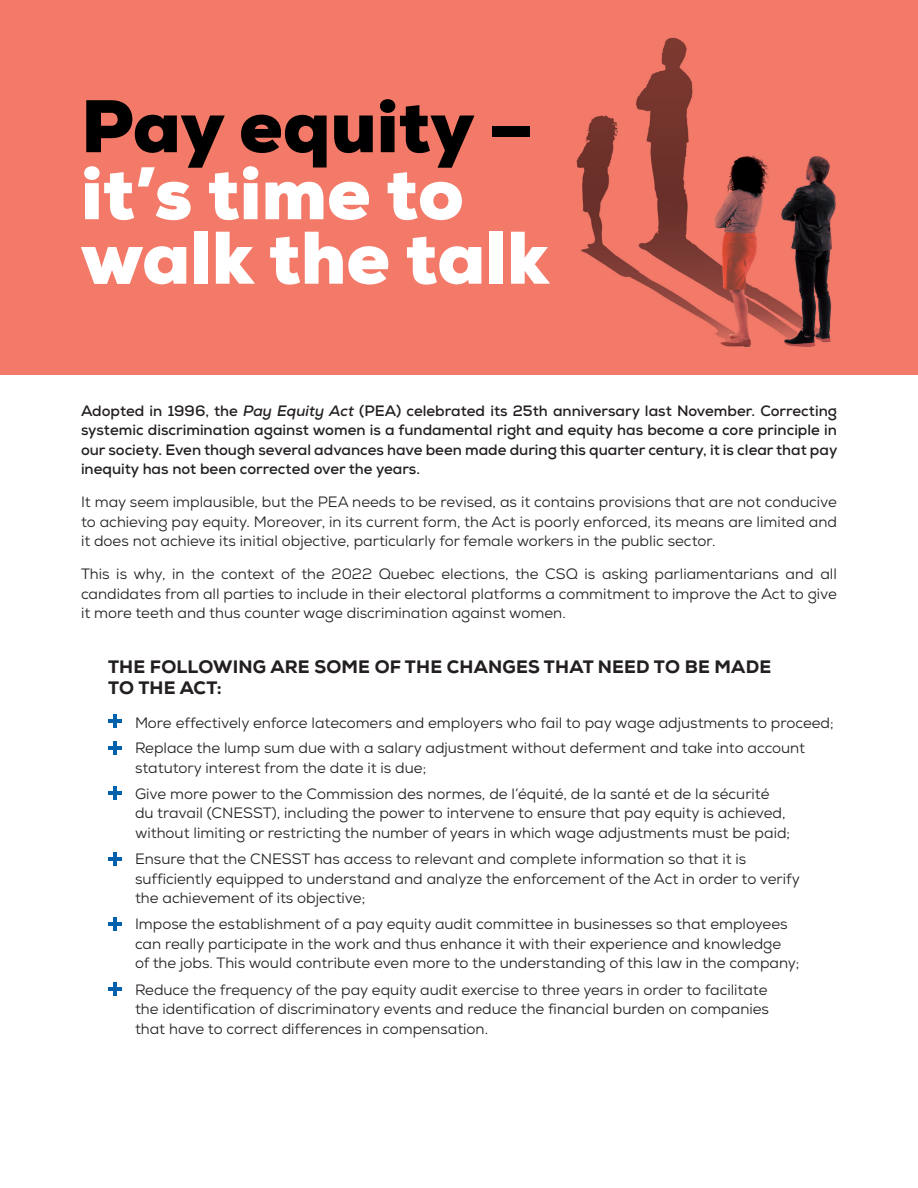
<style>
.page{position:relative;width:918px;height:1188px;background:#fff}
.page>*{position:absolute;margin:0;border:0;box-sizing:border-box;transform-origin:0 0}
.t1{font:900 74.25px/64.5px "Nexa";color:#fff}
.t2{font:900 74.25px "Nexa";color:#000}
.t3{font:800 18px/21px "Nexa";letter-spacing:.01em;color:#231f20}
.t4{font:15px/19.5px "Nexa";color:#231f20}
.t5{font:700 15px/19.5px "Nexa";color:#231f20;text-align:justify}
.s1{font-style:italic}
</style>
<div class="page">
<hr style="left:113px;top:714px;width:4px;height:14px;background:#0161aa">
<hr style="left:108px;top:719px;width:14px;height:4px;background:#0161aa">
<hr style="left:113px;top:741px;width:4px;height:13px;background:#0161aa">
<hr style="left:108px;top:746px;width:14px;height:3px;background:#0161aa">
<hr style="left:113px;top:786px;width:4px;height:14px;background:#0161aa">
<hr style="left:108px;top:791px;width:14px;height:4px;background:#0161aa">
<hr style="left:113px;top:852px;width:4px;height:14px;background:#0161aa">
<hr style="left:108px;top:857px;width:14px;height:3px;background:#0161aa">
<hr style="left:113px;top:917px;width:4px;height:14px;background:#0161aa">
<hr style="left:108px;top:922px;width:14px;height:4px;background:#0161aa">
<hr style="left:113px;top:982px;width:4px;height:14px;background:#0161aa">
<hr style="left:108px;top:987px;width:14px;height:4px;background:#0161aa">
<div style="left:0;top:0;width:918px;height:375px;background:#f37a69"></div>
<img style="left:442px;top:17px;width:416px;height:345px">
<h1 class="t2" style="left:81px;top:79px;width:454px">Pay equity –</h1>
<h1 class="t1" style="left:81px;top:162px;width:470px">it’s time to walk the talk</h1>
<p class="t5" style="left:81px;top:401px;width:758px">Adopted in 1996, the <span class="s1">Pay Equity Act</span> (PEA) celebrated its 25th anniversary last November. Correcting systemic discrimination against women is a fundamental right and equity has become a core principle in our society. Even though several advances have been made during this quarter century, it is clear that pay inequity has not been corrected over the years.</p>
<p class="t4" style="left:81px;top:492px;width:758px;text-align:justify">It may seem implausible, but the PEA needs to be revised, as it contains provisions that are not conducive to achieving pay equity. Moreover, in its current form, the Act is poorly enforced, its means are limited and it does not achieve its initial objective, particularly for female workers in the public sector.</p>
<p class="t4" style="left:81px;top:564px;width:758px;text-align:justify">This is why, in the context of the 2022 Quebec elections, the CSQ is asking parliamentarians and all candidates from all parties to include in their electoral platforms a commitment to improve the Act to give it more teeth and thus counter wage discrimination against women.</p>
<p class="t3" style="left:108px;top:656px;width:665px">THE FOLLOWING ARE SOME OF THE CHANGES THAT NEED TO BE MADE<br>TO THE ACT:</p>
<p class="t4" style="left:135px;top:711px;width:700px;line-height:24.8px">More effectively enforce latecomers and employers who fail to pay wage adjustments to proceed;<br>Replace the lump sum due with a salary adjustment without deferment and take into account</p>
<p class="t4" style="left:135px;top:754px;width:636px;line-height:26.2px">statutory interest from the date it is due;<br>Give more power to the Commission des normes, de l’équité, de la santé et de la sécurité</p>
<p class="t4" style="left:135px;top:803px;width:657px">du travail (CNESST), including the power to intervene to ensure that pay equity is achieved, without limiting or restricting the number of years in which wage adjustments must be paid;</p>
<p class="t4" style="left:135px;top:849px;width:667px">Ensure that the CNESST has access to relevant and complete information so that it is sufficiently equipped to understand and analyze the enforcement of the Act in order to verify the achievement of its objective;</p>
<p class="t4" style="left:135px;top:914px;width:666px">Impose the establishment of a pay equity audit committee in businesses so that employees can really participate in the work and thus enhance it with their experience and knowledge of the jobs. This would contribute even more to the understanding of this law in the company;</p>
<p class="t4" style="left:135px;top:980px;width:636px;text-align:justify">Reduce the frequency of the pay equity audit exercise to three years in order to facilitate the identification of discriminatory events and reduce the financial burden on companies that have to correct differences in compensation.</p>
</div>
